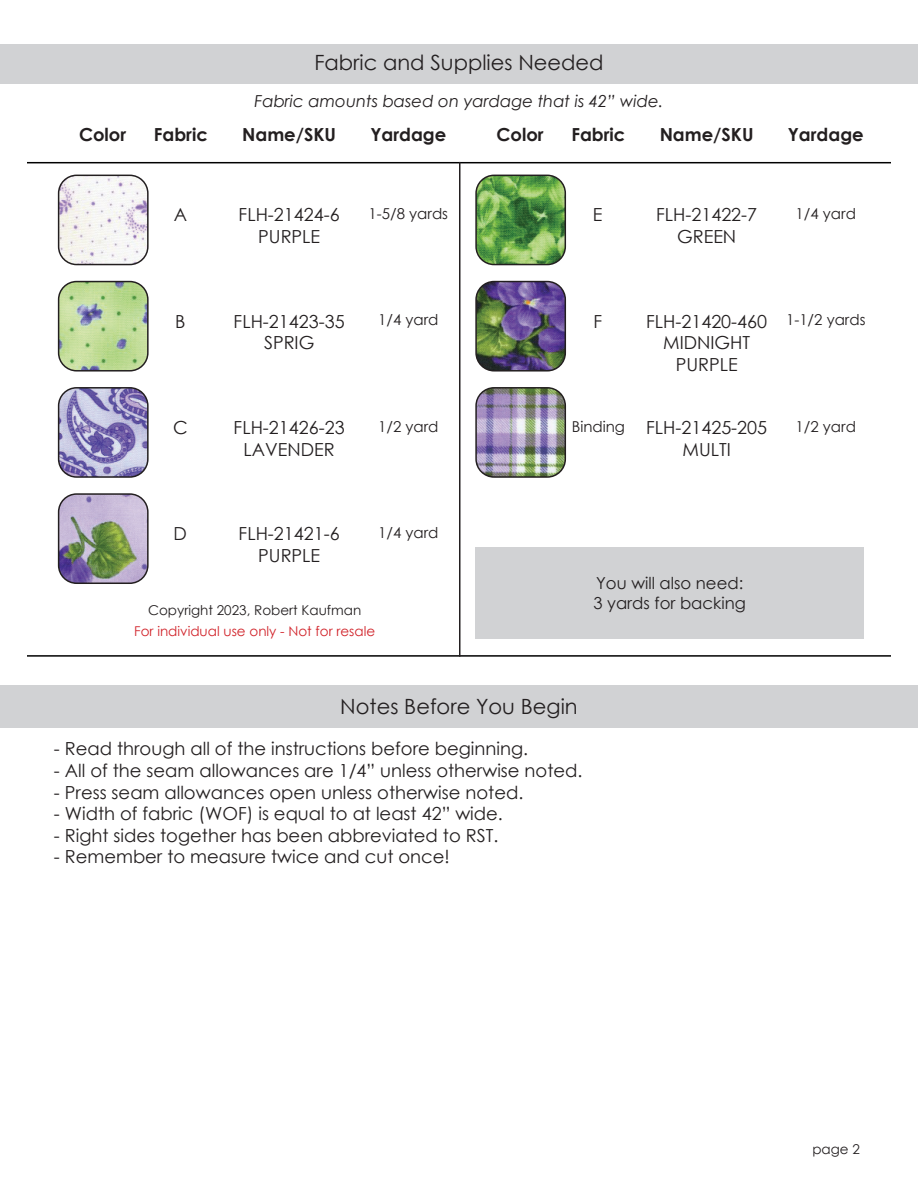
<style>
.page{position:relative;width:918px;height:1188px;background:#fff}
.page>*{position:absolute;margin:0;border:0;box-sizing:border-box;transform-origin:0 0}
.t1{font:21px "Century Gothic";color:#231f20}
.t2{font:18px/21.6px "Century Gothic";color:#231f20;text-align:center}
.t3{font:700 18px "Century Gothic";color:#231f20}
.t4{font:italic 16.5px "Century Gothic";color:#231f20}
.t5{font:16.5px/19.8px "Century Gothic";color:#231f20}
.t6{font:15px "Century Gothic";color:#231f20}
.t7{font:13.5px "Century Gothic";color:#d1232a}
.t8{font:13.5px "Century Gothic";color:#231f20}
</style>
<div class="page">
<div style="left:0;top:44px;width:918px;height:40px;background:#d1d2d4"></div>
<hr style="left:27px;top:162px;width:864px;height:1px;background:#000">
<hr style="left:27px;top:655px;width:864px;height:2px;background:#000">
<hr style="left:459px;top:162px;width:1px;height:495px;background:#231f20">
<img style="left:59px;top:175px;width:87px;height:90px">
<div style="left:58px;top:175px;width:91px;height:90px;border:2px solid #231f20;border-radius:18px"></div>
<img style="left:478px;top:175px;width:87px;height:90px">
<div style="left:475px;top:175px;width:91px;height:90px;border:2px solid #231f20;border-radius:18px"></div>
<img style="left:59px;top:282px;width:87px;height:87px">
<div style="left:58px;top:281px;width:91px;height:91px;border:2px solid #231f20;border-radius:18px"></div>
<img style="left:478px;top:282px;width:87px;height:87px">
<div style="left:475px;top:281px;width:91px;height:91px;border:2px solid #231f20;border-radius:18px"></div>
<img style="left:59px;top:388px;width:87px;height:87px">
<div style="left:58px;top:387px;width:91px;height:91px;border:2px solid #231f20;border-radius:18px"></div>
<img style="left:59px;top:496px;width:87px;height:87px">
<div style="left:58px;top:493px;width:91px;height:91px;border:2px solid #231f20;border-radius:18px"></div>
<img style="left:478px;top:388px;width:87px;height:87px">
<div style="left:475px;top:387px;width:91px;height:91px;border:2px solid #231f20;border-radius:18px"></div>
<div style="left:475px;top:547px;width:389px;height:92px;background:#d1d2d4"></div>
<div style="left:0;top:685px;width:918px;height:42px;background:#d1d2d4"></div>
<p class="t1" style="left:314px;top:47px;width:291px">Fabric and Supplies Needed</p>
<p class="t4" style="left:254px;top:90px;width:411px">Fabric amounts based on yardage that is 42” wide.</p>
<p class="t3" style="left:79px;top:121px;width:49px">Color</p>
<p class="t3" style="left:154px;top:121px;width:55px">Fabric</p>
<p class="t3" style="left:242px;top:121px;width:95px">Name/SKU</p>
<p class="t3" style="left:370px;top:121px;width:77px">Yardage</p>
<p class="t3" style="left:497px;top:121px;width:49px">Color</p>
<p class="t3" style="left:571px;top:121px;width:55px">Fabric</p>
<p class="t3" style="left:660px;top:121px;width:95px">Name/SKU</p>
<p class="t3" style="left:788px;top:121px;width:77px">Yardage</p>
<p class="t6" style="left:369px;top:203px;width:81px">1-5/8 yards</p>
<p class="t6" style="left:796px;top:203px;width:62px">1/4 yard</p>
<p class="t2" style="left:239px;top:204px;width:103px">FLH-21424-6<br>PURPLE</p>
<p class="t2" style="left:656px;top:204px;width:103px">FLH-21422-7<br>GREEN</p>
<p class="t2" style="left:174px;top:204px;width:15px">A</p>
<p class="t2" style="left:593px;top:204px;width:11px">E</p>
<p class="t6" style="left:378px;top:310px;width:62px">1/4 yard</p>
<p class="t6" style="left:786px;top:310px;width:81px">1-1/2 yards</p>
<p class="t2" style="left:234px;top:310px;width:113px">FLH-21423-35<br>SPRIG</p>
<p class="t2" style="left:646px;top:310px;width:123px">FLH-21420-460<br>MIDNIGHT<br>PURPLE</p>
<p class="t2" style="left:175px;top:310px;width:12px">B</p>
<p class="t2" style="left:593px;top:310px;width:10px">F</p>
<p class="t2" style="left:173px;top:416px;width:16px">C</p>
<p class="t2" style="left:174px;top:523px;width:15px">D</p>
<p class="t2" style="left:234px;top:416px;width:113px">FLH-21426-23<br>LAVENDER</p>
<p class="t2" style="left:239px;top:523px;width:103px">FLH-21421-6<br>PURPLE</p>
<p class="t6" style="left:378px;top:416px;width:62px">1/2 yard</p>
<p class="t6" style="left:378px;top:522px;width:62px">1/4 yard</p>
<p class="t8" style="left:148px;top:601px;width:215px">Copyright 2023, Robert Kaufman</p>
<p class="t7" style="left:134px;top:622px;width:243px">For individual use only - Not for resale</p>
<p class="t6" style="left:572px;top:416px;width:55px">Binding</p>
<p class="t2" style="left:646px;top:416px;width:123px">FLH-21425-205<br>MULTI</p>
<p class="t5" style="left:593px;top:573px;width:154px">You will also need:<br>3 yards for backing</p>
<p class="t1" style="left:340px;top:692px;width:239px">Notes Before You Begin</p>
<p class="t2" style="left:54px;top:738px;width:476px">- Read through all of the instructions before beginning.</p>
<p class="t2" style="left:54px;top:759px;width:530px">- All of the seam allowances are 1/4” unless otherwise noted.</p>
<p class="t2" style="left:54px;top:781px;width:471px">- Press seam allowances open unless otherwise noted.</p>
<p class="t2" style="left:54px;top:803px;width:450px">- Width of fabric (WOF) is equal to at least 42” wide.</p>
<p class="t2" style="left:54px;top:824px;width:446px">- Right sides together has been abbreviated to RST.</p>
<p class="t2" style="left:54px;top:846px;width:397px">- Remember to measure twice and cut once!</p>
<p class="t6" style="left:796px;top:416px;width:62px">1/2 yard</p>
<p class="t8" style="left:812px;top:1140px;width:49px">page 2</p>
</div>
